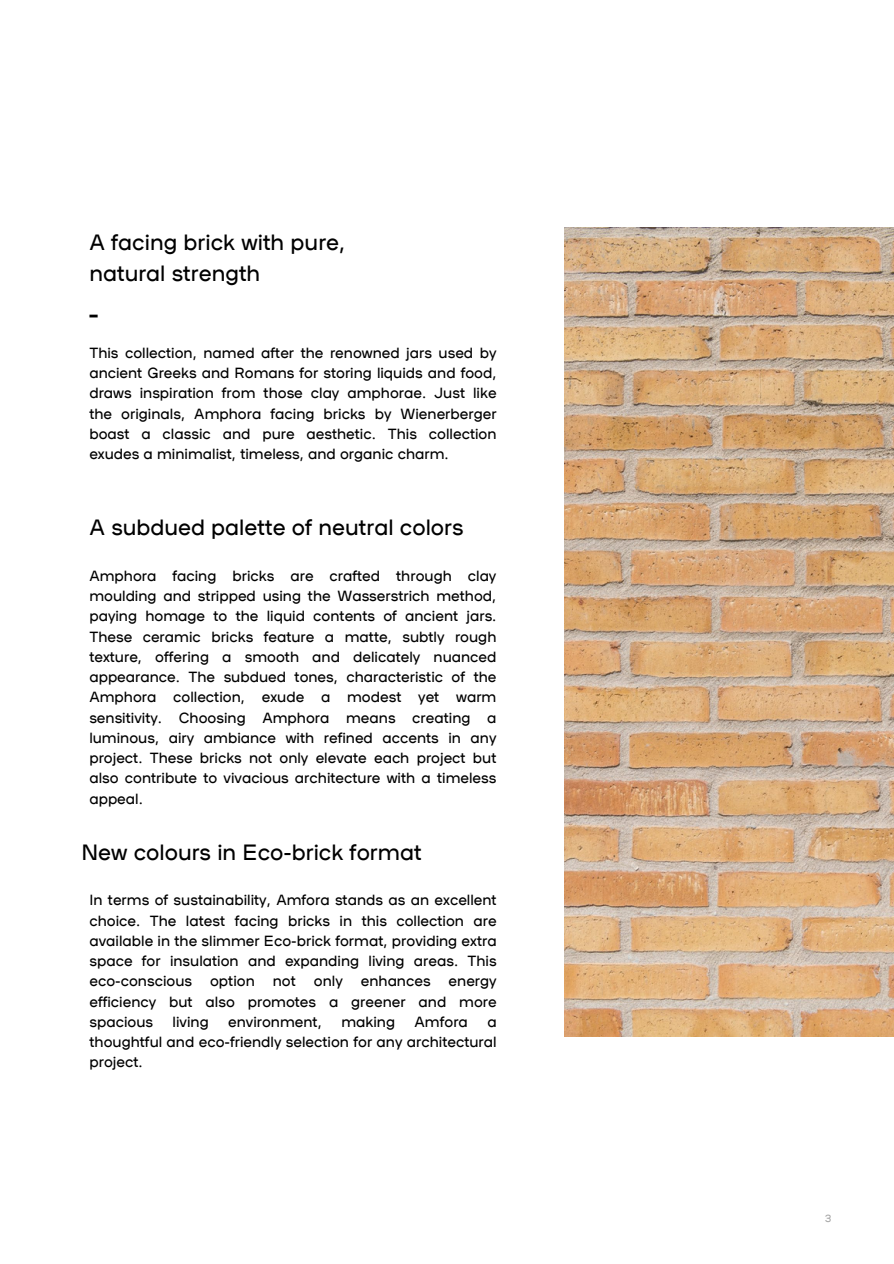
<style>
.page{position:relative;width:894px;height:1264px;background:#fff}
.page>*{position:absolute;margin:0;border:0;box-sizing:border-box;transform-origin:0 0}
.t1{font:30px "Plaax 6 Ney 36 Regular";color:#000}
.t2{font:22.5px/31.5px "Plaax 6 Ney 36 Regular";color:#000}
.t3{font:15px/20.2px "Plaax 6 Ney 36 Regular";color:#000;text-align:justify}
.t4{font:10.5px "Plaax 6 Ney 36 Regular";color:#a6a6a6}
</style>
<div class="page">
<img style="left:564px;top:227px;width:329px;height:809px">
<p class="t2" style="left:89px;top:224px;width:257px">A facing brick with pure, natural strength</p>
<h1 class="t1" style="left:88px;top:289px;width:13px">-</h1>
<p class="t3" style="left:89px;top:341px;width:408px">This collection, named after the renowned jars used by ancient Greeks and Romans for storing liquids and food, draws inspiration from those clay amphorae. Just like the originals, Amphora facing bricks by Wienerberger boast a classic and pure aesthetic. This collection exudes a minimalist, timeless, and organic charm.</p>
<p class="t2" style="left:89px;top:509px;width:375px">A subdued palette of neutral colors</p>
<h1 class="t3" style="left:89px;top:564px;width:408px">Amphora facing bricks are crafted through clay moulding and stripped using the Wasserstrich method, paying homage to the liquid contents of ancient jars.<br>These ceramic bricks feature a matte, subtly rough texture, offering a smooth and delicately nuanced appearance. The subdued tones, characteristic of the Amphora collection, exude a modest yet warm sensitivity. Choosing Amphora means creating a luminous, airy ambiance with refined accents in any project. These bricks not only elevate each project but also contribute to vivacious architecture with a timeless appeal.</h1>
<p class="t2" style="left:81px;top:834px;width:342px">New colours in Eco-brick format</p>
<p class="t3" style="left:89px;top:888px;width:408px">In terms of sustainability, Amfora stands as an excellent choice. The latest facing bricks in this collection are available in the slimmer Eco-brick format, providing extra space for insulation and expanding living areas. This eco-conscious option not only enhances energy efficiency but also promotes a greener and more spacious</p>
<p class="t3" style="left:172px;top:1010px;width:38px">living</p>
<p class="t3" style="left:228px;top:1010px;width:95px">environment,</p>
<p class="t3" style="left:341px;top:1010px;width:55px">making</p>
<p class="t3" style="left:414px;top:1010px;width:55px">Amfora</p>
<p class="t3" style="left:89px;top:1010px;width:408px;text-indent:398px">a thoughtful and eco-friendly selection for any architectural project.</p>
<p class="t4" style="left:824px;top:1209px;width:8px">3</p>
</div>
